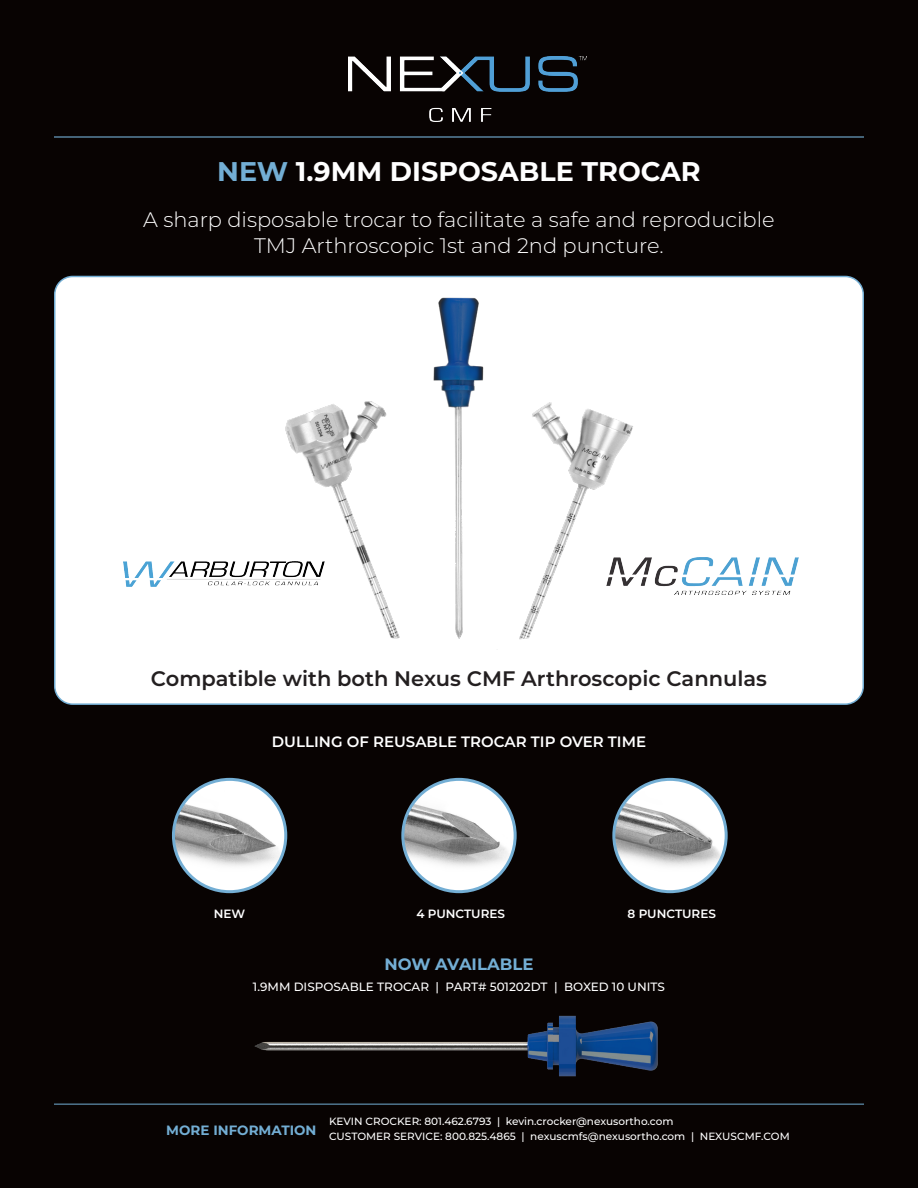
<style>
.page{position:relative;width:918px;height:1188px;background:#080302}
.page>*{position:absolute;margin:0;border:0;box-sizing:border-box;transform-origin:0 0}
.t1{font:700 27px "Montserrat";color:#fff}
.t2{font:300 21px/25.2px "Montserrat";color:#fff;text-align:center}
.t3{font:600 21px "Montserrat";color:#231f20}
.t4{font:700 16.5px "Montserrat";color:#73aed4}
.t5{font:600 15px "Montserrat";color:#fff}
.t6{font:700 13.5px "Montserrat";color:#73aed4}
.t7{font:500 12px "Montserrat";color:#fff}
.t8{font:600 12px "Montserrat";color:#fff}
.t9{font:500 10.5px "Montserrat";color:#fff}
.s1{color:#73aed4}
</style>
<div class="page">
<img style="left:348px;top:57px;width:239px;height:65px">
<hr style="left:54px;top:136px;width:810px;height:2px;background:#73aed4">
<img style="left:254px;top:1015px;width:404px;height:62px">
<hr style="left:54px;top:1104px;width:810px;height:1px;background:#73aed4">
<div style="left:55px;top:276px;width:808px;height:428px;background:#fff;border-radius:18px"></div>
<img style="left:285px;top:297px;width:514px;height:343px">
<div style="left:54px;top:276px;width:810px;height:429px;border:2px solid #73aed4;border-radius:18px"></div>
<img style="left:123px;top:561px;width:201px;height:26px">
<img style="left:607px;top:558px;width:192px;height:37px">
<img style="left:173px;top:779px;width:113px;height:113px;border-radius:56px">
<div style="left:172px;top:778px;width:115px;height:115px;border:3px solid #73aed4;border-radius:50%"></div>
<img style="left:403px;top:779px;width:112px;height:113px;border-radius:56px">
<div style="left:401px;top:778px;width:116px;height:115px;border:3px solid #73aed4;border-radius:50%"></div>
<img style="left:614px;top:779px;width:112px;height:113px;border-radius:56px">
<div style="left:612px;top:778px;width:116px;height:115px;border:3px solid #73aed4;border-radius:50%"></div>
<p class="t1" style="left:217px;top:151px;width:485px"><span class="s1">NEW</span> 1.9MM DISPOSABLE TROCAR</p>
<p class="t2" style="left:143px;top:207px;width:633px">A sharp disposable trocar to facilitate a safe and reproducible<br>TMJ Arthroscopic 1st and 2nd puncture.</p>
<p class="t3" style="left:151px;top:663px;width:618px">Compatible with both Nexus CMF Arthroscopic Cannulas</p>
<p class="t5" style="left:272px;top:731px;width:376px">DULLING OF REUSABLE TROCAR TIP OVER TIME</p>
<p class="t8" style="left:214px;top:906px;width:33px">NEW</p>
<p class="t8" style="left:416px;top:906px;width:90px">4 PUNCTURES</p>
<p class="t8" style="left:628px;top:906px;width:90px">8 PUNCTURES</p>
<p class="t4" style="left:385px;top:953px;width:150px">NOW AVAILABLE</p>
<p class="t7" style="left:253px;top:979px;width:414px">1.9MM DISPOSABLE TROCAR | PART# 501202DT | BOXED 10 UNITS</p>
<p class="t6" style="left:166px;top:1120px;width:152px">MORE INFORMATION</p>
<p class="t9" style="left:329px;top:1114px;width:346px">KEVIN CROCKER: 801.462.6793 | kevin.crocker@nexusortho.com</p>
<p class="t9" style="left:329px;top:1129px;width:462px">CUSTOMER SERVICE: 800.825.4865 | nexuscmfs@nexusortho.com | NEXUSCMF.COM</p>
</div>
